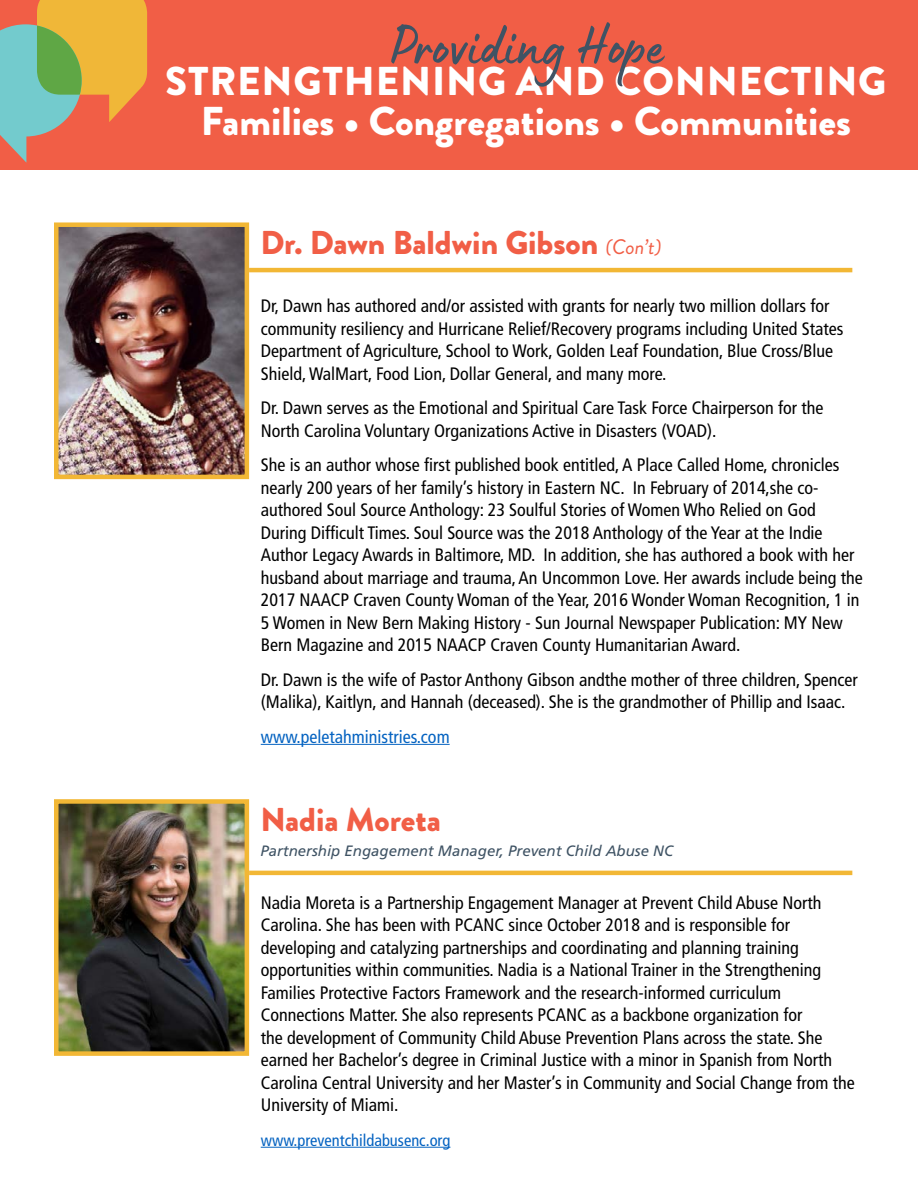
<style>
.page{position:relative;width:918px;height:1188px;background:#fff}
.page>*{position:absolute;margin:0;border:0;box-sizing:border-box;transform-origin:0 0}
.t1{font:59.1px "Lumios Marker";color:#3f5364}
.t2{font:900 40.2px/40.2px "Brandon Grotesque";color:#fff;text-align:center}
.t3{font:900 33px "Brandon Grotesque";color:#f15e46}
.t4{font:condensed 18px/22.5px "Frutiger LT Std";color:#000}
.t5{font:condensed 18px "Frutiger LT Std";color:#0563c1}
.t6{font:condensed 16.5px "Frutiger LT Std";color:#0563c1}
.t7{font:italic 15px "Frutiger";color:#3f5364}
.s1{font-weight:400;font-style:italic;font-size:21px}
</style>
<div class="page">
<div style="left:0;top:0;width:918px;height:169px;background:#f15e46"></div>
<svg style="left:0;top:0;width:147px;height:163px"></svg>
<img style="left:59px;top:227px;width:185px;height:247px">
<div style="left:54px;top:222px;width:195px;height:257px;border:4px solid #f2b735"></div>
<hr style="left:249px;top:268px;width:603px;height:4px;background:#f2b735">
<hr style="left:261px;top:744px;width:189px;height:1px;background:#0563c1">
<hr style="left:261px;top:1147px;width:189px;height:1px;background:#0563c1">
<img style="left:59px;top:804px;width:185px;height:247px">
<div style="left:54px;top:799px;width:195px;height:257px;border:4px solid #f2b735"></div>
<hr style="left:249px;top:871px;width:603px;height:4px;background:#f2b735">
<h1 class="t1" style="left:390px;top:8px;width:274px">Providing Hope</h1>
<h2 class="t2" style="left:165px;top:61px;width:723px">STRENGTHENING AND CONNECTING<br>Families • Congregations • Communities</h2>
<h3 class="t3" style="left:260px;top:220px;width:403px">Dr. Dawn Baldwin Gibson <span class="s1">(Con’t)</span></h3>
<p class="t4" style="left:261px;top:295px;width:584px">Dr, Dawn has authored and/or assisted with grants for nearly two million dollars for community resiliency and Hurricane Relief/Recovery programs including United States Department of Agriculture, School to Work, Golden Leaf Foundation, Blue Cross/Blue Shield, WalMart, Food Lion, Dollar General, and many more.</p>
<p class="t4" style="left:261px;top:397px;width:564px">Dr. Dawn serves as the Emotional and Spiritual Care Task Force Chairperson for the<br>North Carolina Voluntary Organizations Active in Disasters (VOAD).</p>
<p class="t4" style="left:261px;top:454px;width:604px">She is an author whose first published book entitled, A Place Called Home, chronicles nearly 200 years of her family’s history in Eastern NC. In February of 2014,she co&shy;authored Soul Source Anthology: 23 Soulful Stories of Women Who Relied on God During Difficult Times. Soul Source was the 2018 Anthology of the Year at the Indie Author Legacy Awards in Baltimore, MD. In addition, she has authored a book with her husband about marriage and trauma, An Uncommon Love. Her awards include being the 2017 NAACP Craven County Woman of the Year, 2016 Wonder Woman Recognition, 1 in 5 Women in New Bern Making History - Sun Journal Newspaper Publication: MY New Bern Magazine and 2015 NAACP Craven County Humanitarian Award.</p>
<p class="t4" style="left:261px;top:668px;width:599px">Dr. Dawn is the wife of Pastor Anthony Gibson andthe mother of three children, Spencer (Malika), Kaitlyn, and Hannah (deceased). She is the grandmother of Phillip and Isaac.</p>
<p class="t5" style="left:261px;top:726px;width:190px">www.peletahministries.com</p>
<h3 class="t3" style="left:260px;top:796px;width:182px">Nadia Moreta</h3>
<p class="t7" style="left:260px;top:842px;width:414px">Partnership Engagement Manager, Prevent Child Abuse NC</p>
<p class="t4" style="left:261px;top:891px;width:596px">Nadia Moreta is a Partnership Engagement Manager at Prevent Child Abuse North Carolina. She has been with PCANC since October 2018 and is responsible for developing and catalyzing partnerships and coordinating and planning training opportunities within communities. Nadia is a National Trainer in the Strengthening Families Protective Factors Framework and the research-informed curriculum Connections Matter. She also represents PCANC as a backbone organization for<br>the development of Community Child Abuse Prevention Plans across the state. She earned her Bachelor’s degree in Criminal Justice with a minor in Spanish from North Carolina Central University and her Master’s in Community and Social Change from the University of Miami.</p>
<p class="t6" style="left:261px;top:1130px;width:191px">www.preventchildabusenc.org</p>
</div>
